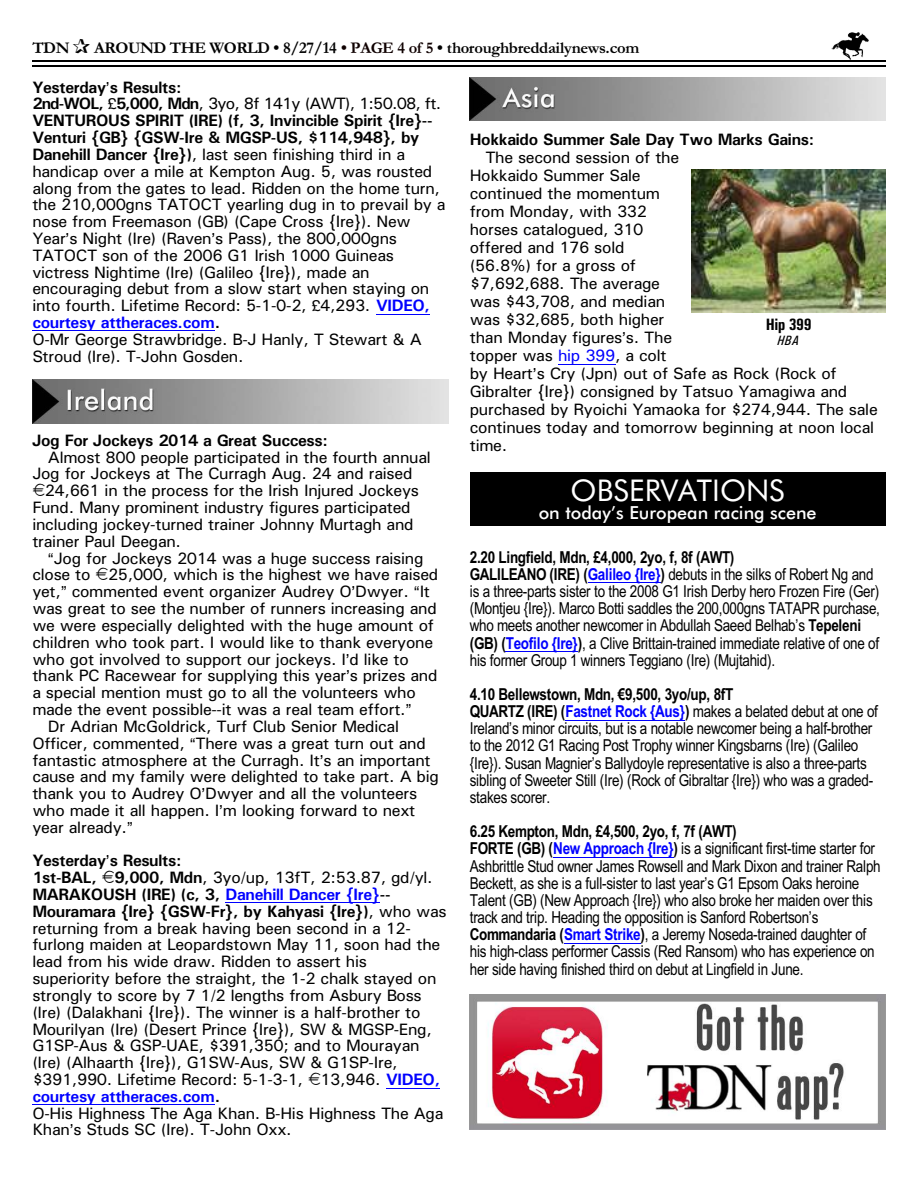
<style>
.page{position:relative;width:918px;height:1188px;background:#fff}
.page>*{position:absolute;margin:0;border:0;box-sizing:border-box;transform-origin:0 0}
.t1{font:30px "Futura BT";color:#fff}
.t2{font:500 18px "Futura BT";color:#fff}
.t3{font:16.5px/16.8px "Univers";letter-spacing:-.015em;color:#000}
.t4{font:16.5px/17.2px "Arial Narrow";letter-spacing:-.02em;color:#000}
.t5{font:700 16.5px "Univers";letter-spacing:-.025em;color:#000}
.t6{font:700 16.5px "Garamond Normal";letter-spacing:-.02em;color:#000}
.t7{font:700 16.5px "Univers Condensed";letter-spacing:-.02em;color:#000}
.t8{font:italic 13.5px "Univers Condensed";color:#000}
.s1{color:#0f0000}
.s2{font-weight:700}
.s3{font-weight:700;color:#00f}
.s4{color:#00f}
</style>
<div class="page">
<img style="left:832px;top:32px;width:36px;height:27px">
<hr style="left:32px;top:61px;width:853px;height:1px;background:#000">
<hr style="left:32px;top:66px;width:853px;height:1px;background:#000">
<hr style="left:376px;top:314px;width:54px;height:1px;background:#00f">
<hr style="left:32px;top:330px;width:183px;height:1px;background:#00f">
<hr style="left:226px;top:902px;width:154px;height:1px;background:#00f">
<hr style="left:386px;top:1088px;width:54px;height:1px;background:#00f">
<hr style="left:32px;top:1104px;width:183px;height:1px;background:#00f">
<hr style="left:558px;top:364px;width:57px;height:1px;background:#00f">
<hr style="left:588px;top:582px;width:73px;height:1px;background:#00f">
<hr style="left:506px;top:651px;width:72px;height:1px;background:#00f">
<hr style="left:566px;top:720px;width:119px;height:1px;background:#00f">
<hr style="left:553px;top:857px;width:121px;height:1px;background:#00f">
<hr style="left:564px;top:943px;width:76px;height:1px;background:#00f">
<img style="left:32px;top:380px;width:416px;height:43px">
<img style="left:470px;top:77px;width:416px;height:44px">
<img style="left:691px;top:170px;width:195px;height:142px">
<div style="left:470px;top:472px;width:415px;height:53px;background:#000"></div>
<img style="left:470px;top:994px;width:416px;height:135px">
<p class="t6" style="left:32px;top:43px;width:39px">TDN</p>
<p class="t6" style="left:94px;top:43px;width:547px">AROUND THE WORLD • 8/27/14 <span class="s1">• PAGE 4 of 5</span> • thoroughbreddailynews.com</p>
<p class="t3" style="left:32px;top:80px;width:415px"><span class="s2">Yesterday s Results:<br>2nd-WOL, 5,000, Mdn</span>, 3yo, 8f 141y (AWT), 1:50.08, ft.<br><span class="s2">VENTUROUS SPIRIT (IRE) (f, 3, Invincible Spirit {Ire}-- Venturi {GB} {GSW-Ire &amp; MGSP-US, $114,948}, by Danehill Dancer {Ire})</span>, last seen finishing third in a handicap over a mile at Kempton Aug. 5, was rousted along from the gates to lead. Ridden on the home turn, the 210,000gns TATOCT yearling dug in to prevail by a nose from Freemason (GB) (Cape Cross {Ire}). New Year s Night (Ire) (Raven s Pass), the 800,000gns TATOCT son of the 2006 G1 Irish 1000 Guineas victress Nightime (Ire) (Galileo {Ire}), made an encouraging debut from a slow start when staying on into fourth. Lifetime Record: 5-1-0-2, 4,293. <span class="s3">VIDEO, courtesy attheraces.com</span><span class="s2">.<br></span>O-Mr George Strawbridge. B-J Hanly, T Stewart &amp; A Stroud (Ire). T-John Gosden.</p>
<p class="t5" style="left:470px;top:134px;width:346px">Hokkaido Summer Sale Day Two Marks Gains:</p>
<p class="t3" style="left:470px;top:150px;width:410px;line-height:18px;text-indent:16px">The second session of the<br>Hokkaido Summer Sale<br>continued the momentum<br>from Monday, with 332<br>horses catalogued, 310<br>offered and 176 sold<br>(56.8%) for a gross of<br>$7,692,688. The average<br>was $43,708, and median<br>was $32,685, both higher<br>than Monday figures s. The<br>topper was <span class="s4">hip 399</span>, a colt<br>by Heart s Cry (Jpn) out of Safe as Rock (Rock of<br>Gibralter {Ire}) consigned by Tatsuo Yamagiwa and purchased by Ryoichi Yamaoka for $274,944. The sale continues today and tomorrow beginning at noon local time.</p>
<p class="t7" style="left:766px;top:318px;width:48px">Hip 399</p>
<p class="t8" style="left:778px;top:336px;width:23px">HBA</p>
<p class="t5" style="left:32px;top:434px;width:297px">Jog For Jockeys 2014 a Great Success:</p>
<p class="t3" style="left:32px;top:450px;width:400px;text-indent:16px">Almost 800 people participated in the fourth annual<br>Jog for Jockeys at The Curragh Aug. 24 and raised</p>
<p class="t3" style="left:32px;top:484px;width:388px;text-indent:12px">24,661 in the process for the Irish Injured Jockeys Fund. Many prominent industry figures participated including jockey-turned trainer Johnny Murtagh and trainer Paul Deegan.</p>
<p class="t3" style="left:54px;top:551px;width:371px">Jog for Jockeys 2014 was a huge success raising</p>
<p class="t3" style="left:32px;top:568px;width:407px">close to 25,000, which is the highest we have raised</p>
<p class="t3" style="left:32px;top:585px;width:399px">yet, commented event organizer Audrey O Dwyer. It</p>
<p class="t3" style="left:32px;top:601px;width:406px">was great to see the number of runners increasing and</p>
<p class="t3" style="left:32px;top:618px;width:403px">we were especially delighted with the huge amount of</p>
<p class="t3" style="left:32px;top:635px;width:402px">children who took part. I would like to thank everyone</p>
<p class="t3" style="left:32px;top:652px;width:378px">who got involved to support our jockeys. I d like to</p>
<p class="t3" style="left:32px;top:669px;width:407px">thank PC Racewear for supplying this year s prizes and</p>
<p class="t3" style="left:32px;top:686px;width:385px">a special mention must go to all the volunteers who</p>
<p class="t3" style="left:32px;top:702px;width:375px">made the event possible--it was a real team effort.</p>
<p class="t3" style="left:48px;top:719px;width:353px">Dr Adrian McGoldrick, Turf Club Senior Medical</p>
<p class="t3" style="left:32px;top:736px;width:395px">Officer, commented, There was a great turn out and</p>
<p class="t3" style="left:32px;top:753px;width:400px">fantastic atmosphere at the Curragh. It s an important</p>
<p class="t3" style="left:32px;top:770px;width:408px">cause and my family were delighted to take part. A big</p>
<p class="t3" style="left:32px;top:787px;width:386px">thank you to Audrey O Dwyer and all the volunteers</p>
<p class="t3" style="left:32px;top:803px;width:384px">who made it all happen. I m looking forward to next</p>
<p class="t3" style="left:32px;top:820px;width:96px">year already.</p>
<p class="t3" style="left:32px;top:854px;width:416px"><span class="s2">Yesterday s Results:<br>1st-BAL, 9,000, Mdn</span>, 3yo/up, 13fT, 2:53.87, gd/yl.<br><span class="s2">MARAKOUSH (IRE) (c, 3,</span> <span class="s3">Danehill Dancer {Ire}</span><span class="s2">-- Mouramara {Ire} {GSW-Fr}, by Kahyasi {Ire})</span>, who was returning from a break having been second in a 12- furlong maiden at Leopardstown May 11, soon had the lead from his wide draw. Ridden to assert his superiority before the straight, the 1-2 chalk stayed on strongly to score by 7 1/2 lengths from Asbury Boss (Ire) (Dalakhani {Ire}). The winner is a half-brother to Mourilyan (Ire) (Desert Prince {Ire}), SW &amp; MGSP-Eng, G1SP-Aus &amp; GSP-UAE, $391,350; and to Mourayan (Ire) (Alhaarth {Ire}), G1SW-Aus, SW &amp; G1SP-Ire, $391,990. Lifetime Record: 5-1-3-1, 13,946. <span class="s3">VIDEO, courtesy attheraces.com</span><span class="s2">.<br></span>O-His Highness The Aga Khan. B-His Highness The Aga Khan s Studs SC (Ire). T-John Oxx.</p>
<h1 class="t1" style="left:571px;top:478px;width:216px">OBSERVATIONS</h1>
<p class="t2" style="left:539px;top:506px;width:279px">on today’s European racing scene</p>
<p class="t4" style="left:470px;top:550px;width:412px"><span class="s2">2.20 Lingfield, Mdn, £4,000, 2yo, f, 8f (AWT)<br>GALILEANO (IRE) (</span><span class="s3">Galileo {Ire}</span><span class="s2">)</span> debuts in the silks of Robert Ng and is a three-parts sister to the 2008 G1 Irish Derby hero Frozen Fire (Ger) (Montjeu {Ire}). Marco Botti saddles the 200,000gns TATAPR purchase, who meets another newcomer in Abdullah Saeed Belhab’s <span class="s2">Tepeleni (GB) (</span><span class="s3">Teofilo {Ire}</span><span class="s2">)</span>, a Clive Brittain-trained immediate relative of one of his former Group 1 winners Teggiano (Ire) (Mujtahid).</p>
<p class="t4" style="left:470px;top:687px;width:410px"><span class="s2">4.10 Bellewstown, Mdn, €9,500, 3yo/up, 8fT<br>QUARTZ (IRE) (</span><span class="s3">Fastnet Rock {Aus}</span><span class="s2">)</span> makes a belated debut at one of Ireland’s minor circuits, but is a notable newcomer being a half-brother to the 2012 G1 Racing Post Trophy winner Kingsbarns (Ire) (Galileo {Ire}). Susan Magnier’s Ballydoyle representative is also a three-parts sibling of Sweeter Still (Ire) (Rock of Gibraltar {Ire}) who was a graded&shy;stakes scorer.</p>
<p class="t4" style="left:470px;top:824px;width:412px"><span class="s2">6.25 Kempton, Mdn, £4,500, 2yo, f, 7f (AWT)<br>FORTE (GB) (</span><span class="s3">New Approach {Ire}</span><span class="s2">)</span> is a significant first-time starter for Ashbrittle Stud owner James Rowsell and Mark Dixon and trainer Ralph Beckett, as she is a full-sister to last year’s G1 Epsom Oaks heroine Talent (GB) (New Approach {Ire}) who also broke her maiden over this track and trip. Heading the opposition is Sanford Robertson’s <span class="s2">Commandaria (</span><span class="s3">Smart Strike</span><span class="s2">)</span>, a Jeremy Noseda-trained daughter of his high-class performer Cassis (Red Ransom) who has experience on her side having finished third on debut at Lingfield in June.</p>
</div>
